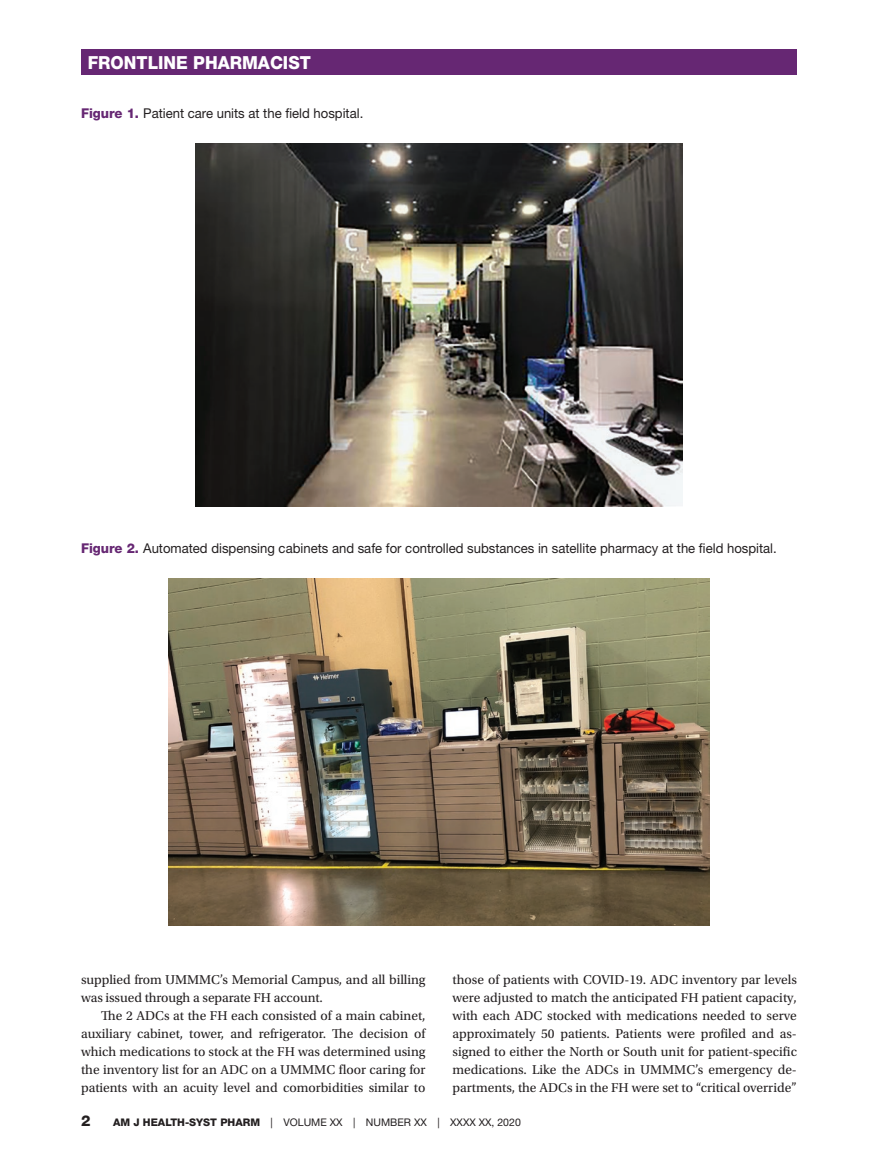
<style>
.page{position:relative;width:878px;height:1175px;background:#fff}
.page>*{position:absolute;margin:0;border:0;box-sizing:border-box;transform-origin:0 0}
.t1{font:800 18px "Helvetica Neue LT Std";color:#fff;scale:.95 1}
.t2{font:800 15px "Helvetica Neue LT Std";color:#231f20}
.t3{font:13.5px/18px "Utopia Std";color:#231f20;text-align:justify}
.t4{font:13.5px "Helvetica Neue LT Std";color:#231f20}
.t5{font:10.5px "Helvetica Neue LT Std";color:#231f20}
.s1{font-weight:800;color:#662773}
.s2{font-weight:800}
</style>
<div class="page">
<div style="left:81px;top:50px;width:715px;height:25px;background:#662773"></div>
<img style="left:196px;top:144px;width:486px;height:362px">
<img style="left:169px;top:578px;width:540px;height:347px">
<h1 class="t1" style="left:88px;top:52px;width:236px">FRONTLINE PHARMACIST</h1>
<p class="t4" style="left:81px;top:105px;width:284px"><span class="s1">Figure 1.</span> Patient care units at the field hospital.</p>
<p class="t4" style="left:81px;top:540px;width:697px"><span class="s1">Figure 2.</span> Automated dispensing cabinets and safe for controlled substances in satellite pharmacy at the field hospital.</p>
<p class="t3" style="left:81px;top:971px;width:346px">supplied from UMMMC’s Memorial Campus, and all billing was issued through a separate FH account.</p>
<p class="t3" style="left:81px;top:1007px;width:346px;text-indent:20px">The 2 ADCs at the FH each consisted of a main cabinet, auxiliary cabinet, tower, and refrigerator. The decision of which medications to stock at the FH was determined using the inventory list for an ADC on a UMMMC floor caring for patients with an acuity level and comorbidities similar to</p>
<p class="t3" style="left:452px;top:971px;width:346px">those of patients with COVID-19. ADC inventory par levels were adjusted to match the anticipated FH patient capacity, with each ADC stocked with medications needed to serve approximately 50 patients. Patients were profiled and as&shy;signed to either the North or South unit for patient-specific medications. Like the ADCs in UMMMC’s emergency de&shy;partments, the ADCs in the FH were set to “critical override”</p>
<p class="t2" style="left:81px;top:1112px;width:11px">2</p>
<p class="t5" style="left:113px;top:1116px;width:409px"><span class="s2">AM J HEALTH-SYST PHARM</span> | VOLUME XX | NUMBER XX | XXXX XX, 2020</p>
</div>
